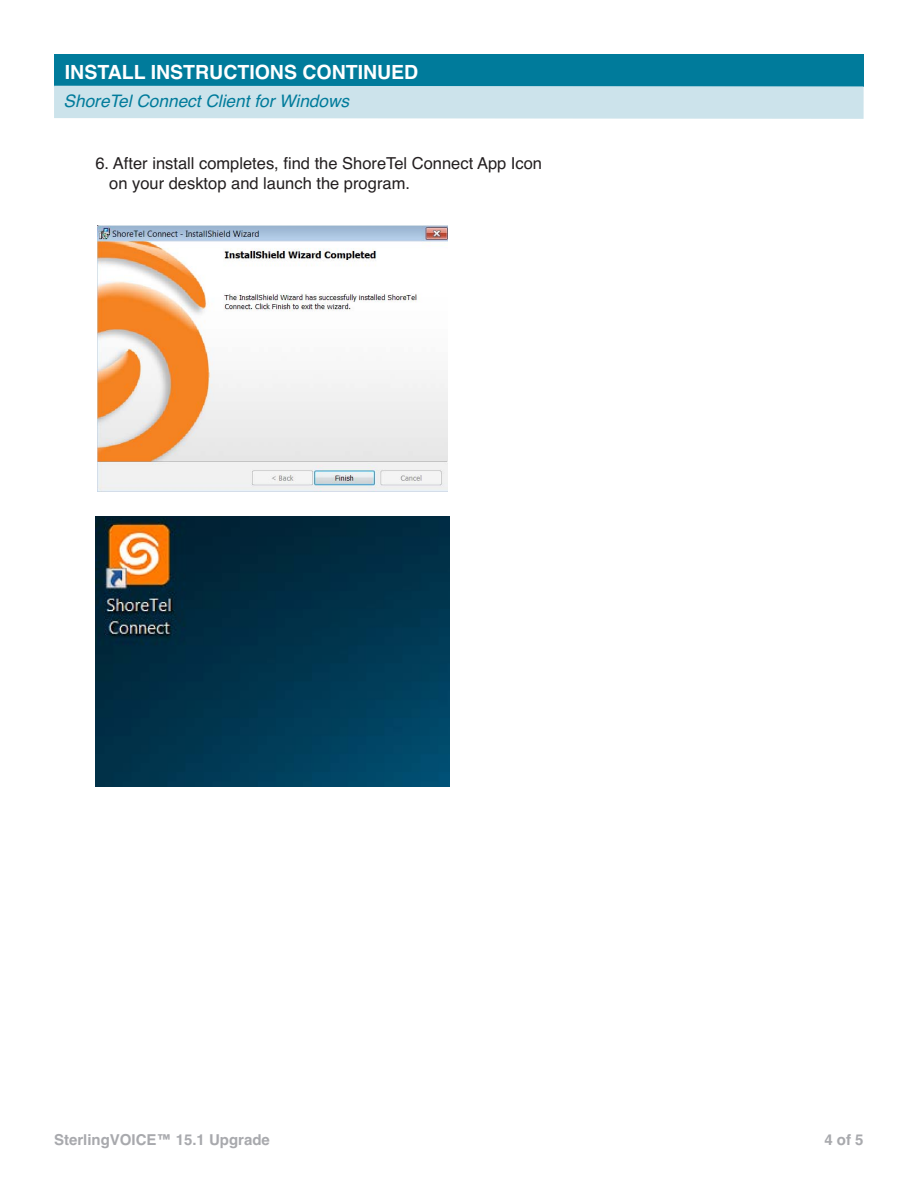
<style>
.page{position:relative;width:918px;height:1188px;background:#fff}
.page>*{position:absolute;margin:0;border:0;box-sizing:border-box;transform-origin:0 0}
.t1{font:700 19.5px "Helvetica";color:#fff}
.t2{font:italic 17.25px "Helvetica";color:#007b9b}
.t3{font:16.5px/19.5px "Helvetica";color:#231f20}
.t4{font:700 15px "Helvetica";color:#a8a9ad}
</style>
<div class="page">
<div style="left:54px;top:54px;width:810px;height:32px;background:#007b9b"></div>
<div style="left:54px;top:86px;width:810px;height:33px;background:#cce3eb"></div>
<img style="left:97px;top:226px;width:351px;height:266px">
<img style="left:96px;top:517px;width:353px;height:270px">
<p class="t1" style="left:65px;top:61px;width:355px">INSTALL INSTRUCTIONS CONTINUED</p>
<p class="t2" style="left:64px;top:91px;width:287px">ShoreTel Connect Client for Windows</p>
<p class="t3" style="left:109px;top:154px;width:434px;text-indent:-14px">6. After install completes, find the ShoreTel Connect App Icon on your desktop and launch the program.</p>
<p class="t4" style="left:54px;top:1131px;width:217px">SterlingVOICE™ 15.1 Upgrade</p>
<p class="t4" style="left:824px;top:1131px;width:41px">4 of 5</p>
</div>
